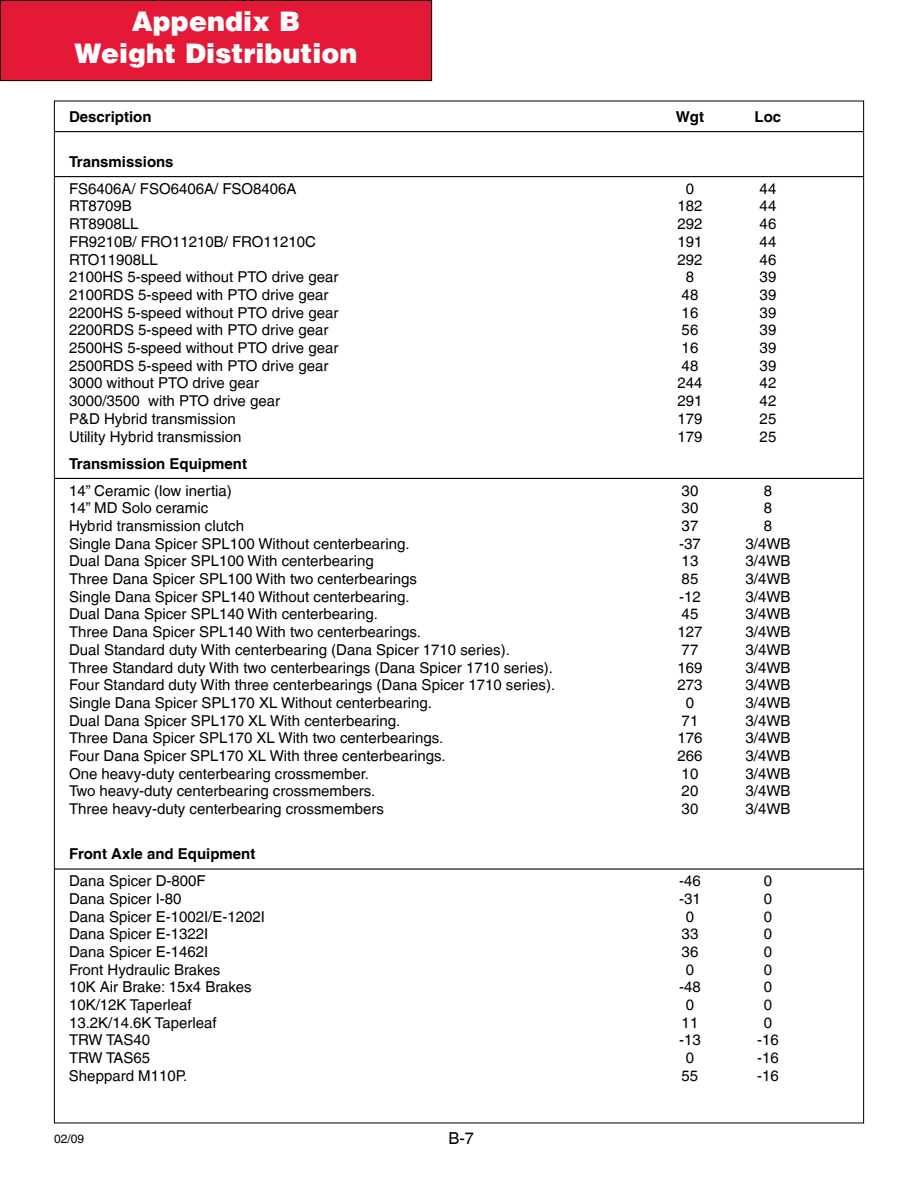
<style>
.page{position:relative;width:918px;height:1188px;background:#fff}
.page>*{position:absolute;margin:0;border:0;box-sizing:border-box;transform-origin:0 0}
.t1{font:900 27px/32.4px "Helvetica LT";color:#fff;text-align:center}
.t2{font:16.5px "Helvetica LT";color:#000}
.t3{font:15px "Helvetica LT";color:#000}
.t4{font:700 15px "Helvetica LT";color:#000}
.t5{font:12px "Helvetica LT";color:#000}
</style>
<div class="page">
<div style="left:0;top:0;width:432px;height:81px;background:#e31937"></div>
<div style="left:0;top:0;width:432px;height:81px;border:1px solid #000"></div>
<hr style="left:54px;top:131px;width:810px;height:1px;background:#000">
<hr style="left:54px;top:176px;width:810px;height:1px;background:#000">
<hr style="left:54px;top:478px;width:810px;height:1px;background:#000">
<hr style="left:54px;top:868px;width:810px;height:2px;background:#000">
<h1 class="t1" style="left:75px;top:4px;width:284px">Appendix B<br>Weight Distribution</h1>
<p class="t4" style="left:69px;top:108px;width:84px">Description</p>
<p class="t4" style="left:676px;top:108px;width:30px">Wgt</p>
<p class="t4" style="left:755px;top:108px;width:28px">Loc</p>
<p class="t4" style="left:69px;top:153px;width:106px">Transmissions</p>
<p class="t3" style="left:69px;top:180px;width:229px">FS6406A/ FSO6406A/ FSO8406A</p>
<p class="t3" style="left:686px;top:180px;width:10px">0</p>
<p class="t3" style="left:760px;top:180px;width:18px">44</p>
<p class="t3" style="left:69px;top:197px;width:64px">RT8709B</p>
<p class="t3" style="left:677px;top:197px;width:27px">182</p>
<p class="t3" style="left:760px;top:197px;width:18px">44</p>
<p class="t3" style="left:69px;top:215px;width:71px">RT8908LL</p>
<p class="t3" style="left:677px;top:215px;width:27px">292</p>
<p class="t3" style="left:760px;top:215px;width:18px">46</p>
<p class="t3" style="left:69px;top:233px;width:249px">FR9210B/ FRO11210B/ FRO11210C</p>
<p class="t3" style="left:677px;top:233px;width:27px">191</p>
<p class="t3" style="left:760px;top:233px;width:18px">44</p>
<p class="t3" style="left:69px;top:251px;width:90px">RTO11908LL</p>
<p class="t3" style="left:677px;top:251px;width:27px">292</p>
<p class="t3" style="left:760px;top:251px;width:18px">46</p>
<p class="t3" style="left:69px;top:268px;width:271px">2100HS 5-speed without PTO drive gear</p>
<p class="t3" style="left:686px;top:268px;width:10px">8</p>
<p class="t3" style="left:760px;top:268px;width:18px">39</p>
<p class="t3" style="left:69px;top:286px;width:261px">2100RDS 5-speed with PTO drive gear</p>
<p class="t3" style="left:682px;top:286px;width:18px">48</p>
<p class="t3" style="left:760px;top:286px;width:18px">39</p>
<p class="t3" style="left:69px;top:304px;width:271px">2200HS 5-speed without PTO drive gear</p>
<p class="t3" style="left:682px;top:304px;width:18px">16</p>
<p class="t3" style="left:760px;top:304px;width:18px">39</p>
<p class="t3" style="left:69px;top:321px;width:261px">2200RDS 5-speed with PTO drive gear</p>
<p class="t3" style="left:682px;top:321px;width:18px">56</p>
<p class="t3" style="left:760px;top:321px;width:18px">39</p>
<p class="t3" style="left:69px;top:339px;width:271px">2500HS 5-speed without PTO drive gear</p>
<p class="t3" style="left:682px;top:339px;width:18px">16</p>
<p class="t3" style="left:760px;top:339px;width:18px">39</p>
<p class="t3" style="left:69px;top:357px;width:261px">2500RDS 5-speed with PTO drive gear</p>
<p class="t3" style="left:682px;top:357px;width:18px">48</p>
<p class="t3" style="left:760px;top:357px;width:18px">39</p>
<p class="t3" style="left:69px;top:374px;width:192px">3000 without PTO drive gear</p>
<p class="t3" style="left:677px;top:374px;width:27px">244</p>
<p class="t3" style="left:760px;top:374px;width:18px">42</p>
<p class="t3" style="left:69px;top:392px;width:213px">3000/3500 with PTO drive gear</p>
<p class="t3" style="left:677px;top:392px;width:27px">291</p>
<p class="t3" style="left:760px;top:392px;width:18px">42</p>
<p class="t3" style="left:69px;top:410px;width:168px">P&amp;D Hybrid transmission</p>
<p class="t3" style="left:677px;top:410px;width:27px">179</p>
<p class="t3" style="left:760px;top:410px;width:18px">25</p>
<p class="t3" style="left:69px;top:428px;width:174px">Utility Hybrid transmission</p>
<p class="t3" style="left:677px;top:428px;width:27px">179</p>
<p class="t3" style="left:760px;top:428px;width:18px">25</p>
<p class="t4" style="left:69px;top:454px;width:180px">Transmission Equipment</p>
<p class="t3" style="left:69px;top:482px;width:164px">14” Ceramic (low inertia)</p>
<p class="t3" style="left:682px;top:482px;width:18px">30</p>
<p class="t3" style="left:764px;top:482px;width:10px">8</p>
<p class="t3" style="left:69px;top:499px;width:141px">14” MD Solo ceramic</p>
<p class="t3" style="left:682px;top:499px;width:18px">30</p>
<p class="t3" style="left:764px;top:499px;width:10px">8</p>
<p class="t3" style="left:69px;top:517px;width:177px">Hybrid transmission clutch</p>
<p class="t3" style="left:682px;top:517px;width:18px">37</p>
<p class="t3" style="left:764px;top:517px;width:10px">8</p>
<p class="t3" style="left:69px;top:535px;width:339px">Single Dana Spicer SPL100 Without centerbearing.</p>
<p class="t3" style="left:679px;top:535px;width:23px">-37</p>
<p class="t3" style="left:746px;top:535px;width:47px">3/4WB</p>
<p class="t3" style="left:69px;top:552px;width:306px">Dual Dana Spicer SPL100 With centerbearing</p>
<p class="t3" style="left:682px;top:552px;width:18px">13</p>
<p class="t3" style="left:746px;top:552px;width:47px">3/4WB</p>
<p class="t3" style="left:69px;top:570px;width:349px">Three Dana Spicer SPL100 With two centerbearings</p>
<p class="t3" style="left:682px;top:570px;width:18px">85</p>
<p class="t3" style="left:746px;top:570px;width:47px">3/4WB</p>
<p class="t3" style="left:69px;top:588px;width:339px">Single Dana Spicer SPL140 Without centerbearing.</p>
<p class="t3" style="left:679px;top:588px;width:23px">-12</p>
<p class="t3" style="left:746px;top:588px;width:47px">3/4WB</p>
<p class="t3" style="left:69px;top:605px;width:307px">Dual Dana Spicer SPL140 With centerbearing.</p>
<p class="t3" style="left:682px;top:605px;width:18px">45</p>
<p class="t3" style="left:746px;top:605px;width:47px">3/4WB</p>
<p class="t3" style="left:69px;top:623px;width:350px">Three Dana Spicer SPL140 With two centerbearings.</p>
<p class="t3" style="left:677px;top:623px;width:27px">127</p>
<p class="t3" style="left:746px;top:623px;width:47px">3/4WB</p>
<p class="t3" style="left:69px;top:641px;width:439px">Dual Standard duty With centerbearing (Dana Spicer 1710 series).</p>
<p class="t3" style="left:682px;top:641px;width:18px">77</p>
<p class="t3" style="left:746px;top:641px;width:47px">3/4WB</p>
<p class="t3" style="left:69px;top:659px;width:482px">Three Standard duty With two centerbearings (Dana Spicer 1710 series).</p>
<p class="t3" style="left:677px;top:659px;width:27px">169</p>
<p class="t3" style="left:746px;top:659px;width:47px">3/4WB</p>
<p class="t3" style="left:69px;top:676px;width:485px">Four Standard duty With three centerbearings (Dana Spicer 1710 series).</p>
<p class="t3" style="left:677px;top:676px;width:27px">273</p>
<p class="t3" style="left:746px;top:676px;width:47px">3/4WB</p>
<p class="t3" style="left:69px;top:694px;width:361px">Single Dana Spicer SPL170 XL Without centerbearing.</p>
<p class="t3" style="left:686px;top:694px;width:10px">0</p>
<p class="t3" style="left:746px;top:694px;width:47px">3/4WB</p>
<p class="t3" style="left:69px;top:712px;width:330px">Dual Dana Spicer SPL170 XL With centerbearing.</p>
<p class="t3" style="left:682px;top:712px;width:18px">71</p>
<p class="t3" style="left:746px;top:712px;width:47px">3/4WB</p>
<p class="t3" style="left:69px;top:729px;width:373px">Three Dana Spicer SPL170 XL With two centerbearings.</p>
<p class="t3" style="left:677px;top:729px;width:27px">176</p>
<p class="t3" style="left:746px;top:729px;width:47px">3/4WB</p>
<p class="t3" style="left:69px;top:747px;width:375px">Four Dana Spicer SPL170 XL With three centerbearings.</p>
<p class="t3" style="left:677px;top:747px;width:27px">266</p>
<p class="t3" style="left:746px;top:747px;width:47px">3/4WB</p>
<p class="t3" style="left:69px;top:765px;width:298px">One heavy-duty centerbearing crossmember.</p>
<p class="t3" style="left:682px;top:765px;width:18px">10</p>
<p class="t3" style="left:746px;top:765px;width:47px">3/4WB</p>
<p class="t3" style="left:69px;top:782px;width:304px">Two heavy-duty centerbearing crossmembers.</p>
<p class="t3" style="left:682px;top:782px;width:18px">20</p>
<p class="t3" style="left:746px;top:782px;width:47px">3/4WB</p>
<p class="t3" style="left:69px;top:800px;width:317px">Three heavy-duty centerbearing crossmembers</p>
<p class="t3" style="left:682px;top:800px;width:18px">30</p>
<p class="t3" style="left:746px;top:800px;width:47px">3/4WB</p>
<p class="t4" style="left:69px;top:845px;width:188px">Front Axle and Equipment</p>
<p class="t3" style="left:69px;top:872px;width:138px">Dana Spicer D-800F</p>
<p class="t3" style="left:679px;top:872px;width:23px">-46</p>
<p class="t3" style="left:764px;top:872px;width:10px">0</p>
<p class="t3" style="left:69px;top:890px;width:114px">Dana Spicer I-80</p>
<p class="t3" style="left:679px;top:890px;width:23px">-31</p>
<p class="t3" style="left:764px;top:890px;width:10px">0</p>
<p class="t3" style="left:69px;top:908px;width:197px">Dana Spicer E-1002I/E-1202I</p>
<p class="t3" style="left:686px;top:908px;width:10px">0</p>
<p class="t3" style="left:764px;top:908px;width:10px">0</p>
<p class="t3" style="left:69px;top:925px;width:141px">Dana Spicer E-1322I</p>
<p class="t3" style="left:682px;top:925px;width:18px">33</p>
<p class="t3" style="left:764px;top:925px;width:10px">0</p>
<p class="t3" style="left:69px;top:943px;width:141px">Dana Spicer E-1462I</p>
<p class="t3" style="left:682px;top:943px;width:18px">36</p>
<p class="t3" style="left:764px;top:943px;width:10px">0</p>
<p class="t3" style="left:69px;top:961px;width:153px">Front Hydraulic Brakes</p>
<p class="t3" style="left:686px;top:961px;width:10px">0</p>
<p class="t3" style="left:764px;top:961px;width:10px">0</p>
<p class="t3" style="left:69px;top:978px;width:184px">10K Air Brake: 15x4 Brakes</p>
<p class="t3" style="left:679px;top:978px;width:23px">-48</p>
<p class="t3" style="left:764px;top:978px;width:10px">0</p>
<p class="t3" style="left:69px;top:996px;width:124px">10K/12K Taperleaf</p>
<p class="t3" style="left:686px;top:996px;width:10px">0</p>
<p class="t3" style="left:764px;top:996px;width:10px">0</p>
<p class="t3" style="left:69px;top:1014px;width:149px">13.2K/14.6K Taperleaf</p>
<p class="t3" style="left:682px;top:1014px;width:18px">11</p>
<p class="t3" style="left:764px;top:1014px;width:10px">0</p>
<p class="t3" style="left:69px;top:1031px;width:83px">TRW TAS40</p>
<p class="t3" style="left:679px;top:1031px;width:23px">-13</p>
<p class="t3" style="left:757px;top:1031px;width:23px">-16</p>
<p class="t3" style="left:69px;top:1049px;width:83px">TRW TAS65</p>
<p class="t3" style="left:686px;top:1049px;width:10px">0</p>
<p class="t3" style="left:757px;top:1049px;width:23px">-16</p>
<p class="t3" style="left:69px;top:1067px;width:118px">Sheppard M110P.</p>
<p class="t3" style="left:682px;top:1067px;width:18px">55</p>
<p class="t3" style="left:757px;top:1067px;width:23px">-16</p>
<p class="t5" style="left:54px;top:1131px;width:32px">02/09</p>
<p class="t2" style="left:448px;top:1129px;width:27px">B-7</p>
</div>
